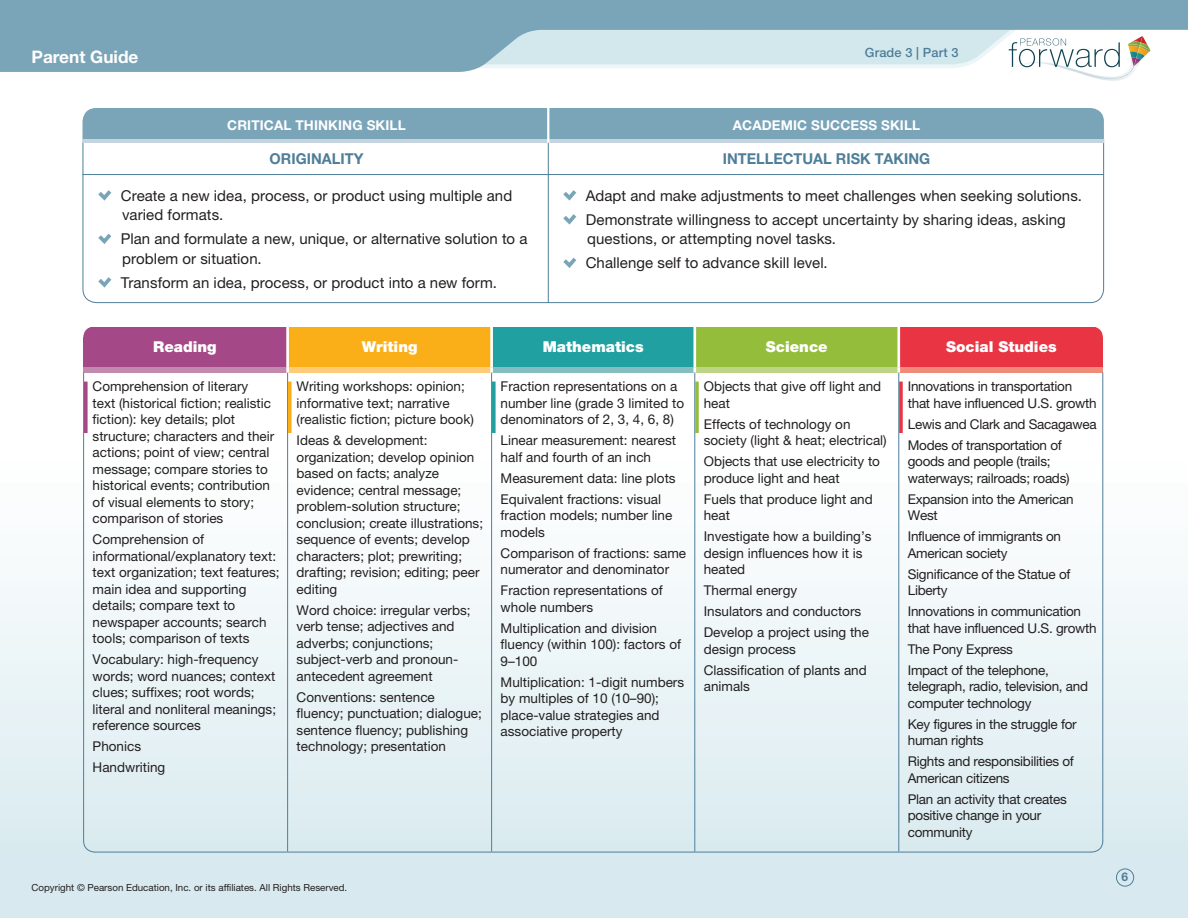
<style>
.page{position:relative;width:1188px;height:918px;background:#fff}
.page>*{position:absolute;margin:0;border:0;box-sizing:border-box;transform-origin:0 0}
.t1{font:700 17.25px "Helvetica Neue LT Std";color:#fff}
.t2{font:15px/19.5px "Helvetica Neue LT Std";letter-spacing:.005em;color:#231f20}
.t3{font:900 15px "Helvetica Neue LT Std";color:#fff}
.t4{font:700 15px "Helvetica Neue LT Std";color:#4f7e99}
.t5{font:13.5px/16.5px "Helvetica Neue LT Std";color:#231f20}
.t6{font:13.5px/16.5px "Helvetica Neue LT Std";letter-spacing:-.02em;color:#231f20}
.t7{font:700 13.5px "Helvetica Neue LT Std";letter-spacing:.01em;color:#fff}
.t8{font:500 12.75px "Helvetica Neue LT Std";letter-spacing:.01em;color:#4f7e99}
.t9{font:700 12px "Helvetica Neue LT Std";color:#4f7e99}
.t10{font:9.75px "Helvetica Neue LT Std";color:#231f20}
</style>
<div class="page">
<div style="left:0;top:0;width:1188px;height:918px;background:linear-gradient(to bottom,#fff,#ddedf1)"></div>
<div style="left:84px;top:327px;width:204px;height:41px;background:#a44888"></div>
<div style="left:288px;top:327px;width:204px;height:41px;background:#faaf18"></div>
<div style="left:492px;top:327px;width:203px;height:41px;background:#20a0a1"></div>
<div style="left:695px;top:327px;width:204px;height:41px;background:#95bd3c"></div>
<div style="left:899px;top:327px;width:204px;height:41px;background:#e83443"></div>
<div style="left:84px;top:368px;width:204px;height:5px;background:#c189ae"></div>
<div style="left:288px;top:368px;width:204px;height:5px;background:#fecc79"></div>
<div style="left:492px;top:368px;width:203px;height:5px;background:#84bec0"></div>
<div style="left:695px;top:368px;width:204px;height:5px;background:#bdd386"></div>
<div style="left:899px;top:368px;width:204px;height:5px;background:#f08b7c"></div>
<hr style="left:83px;top:373px;width:1px;height:468px;background:#4f7e99">
<hr style="left:287px;top:373px;width:1px;height:468px;background:#4f7e99">
<hr style="left:491px;top:373px;width:1px;height:468px;background:#4f7e99">
<hr style="left:694px;top:373px;width:1px;height:468px;background:#4f7e99">
<hr style="left:898px;top:373px;width:1px;height:468px;background:#4f7e99">
<hr style="left:1102px;top:373px;width:1px;height:468px;background:#4f7e99">
<hr style="left:286px;top:327px;width:3px;height:41px;background:#fff">
<hr style="left:490px;top:327px;width:3px;height:41px;background:#fff">
<hr style="left:693px;top:327px;width:3px;height:41px;background:#fff">
<hr style="left:897px;top:327px;width:3px;height:41px;background:#fff">
<svg style="left:286px;top:368px;width:3px;height:5px"></svg>
<svg style="left:490px;top:368px;width:3px;height:5px"></svg>
<svg style="left:693px;top:368px;width:3px;height:5px"></svg>
<svg style="left:897px;top:368px;width:3px;height:5px"></svg>
<hr style="left:899px;top:852px;width:193px;height:1px;background:#4f7e99">
<hr style="left:94px;top:852px;width:194px;height:1px;background:#4f7e99">
<hr style="left:288px;top:852px;width:204px;height:1px;background:#4f7e99">
<hr style="left:492px;top:852px;width:203px;height:1px;background:#4f7e99">
<hr style="left:695px;top:852px;width:204px;height:1px;background:#4f7e99">
<svg style="left:83px;top:326px;width:12px;height:12px"></svg>
<svg style="left:1092px;top:326px;width:12px;height:12px"></svg>
<svg style="left:84px;top:382px;width:4px;height:51px"></svg>
<svg style="left:288px;top:382px;width:4px;height:51px"></svg>
<svg style="left:492px;top:382px;width:4px;height:51px"></svg>
<svg style="left:695px;top:382px;width:4px;height:51px"></svg>
<svg style="left:899px;top:382px;width:4px;height:51px"></svg>
<svg style="left:83px;top:840px;width:13px;height:13px"></svg>
<svg style="left:1091px;top:840px;width:13px;height:13px"></svg>
<svg style="left:82px;top:138px;width:1022px;height:165px"></svg>
<hr style="left:548px;top:134px;width:1px;height:169px;background:#4f7e99">
<div style="left:83px;top:108px;width:1021px;height:31px;background:#7aa5b9"></div>
<hr style="left:82px;top:139px;width:1022px;height:4px;background:#c5d4df">
<hr style="left:547px;top:108px;width:2px;height:35px;background:#fff">
<hr style="left:82px;top:174px;width:1022px;height:1px;background:#4f7e99">
<svg style="left:94px;top:186px;width:21px;height:17px"></svg>
<svg style="left:94px;top:230px;width:21px;height:17px"></svg>
<svg style="left:94px;top:273px;width:21px;height:17px"></svg>
<svg style="left:559px;top:186px;width:21px;height:17px"></svg>
<svg style="left:559px;top:210px;width:21px;height:17px"></svg>
<svg style="left:559px;top:254px;width:21px;height:17px"></svg>
<svg style="left:0;top:0;width:1188px;height:73px;background:#99bbca"></svg>
<svg style="left:1007px;top:36px;width:143px;height:45px"></svg>
<div style="left:1116px;top:869px;width:18px;height:18px;border:1px solid #4f7e99;border-radius:50%"></div>
<p class="t1" style="left:32px;top:46px;width:109px">PARENT GUIDE</p>
<p class="t8" style="left:865px;top:44px;width:95px">Grade 3 | Part 3</p>
<p class="t7" style="left:227px;top:116px;width:180px">CRITICAL THINKING SKILL</p>
<p class="t7" style="left:733px;top:116px;width:189px">ACADEMIC SUCCESS SKILL</p>
<p class="t4" style="left:723px;top:149px;width:15px">INTELLECTUAL</p>
<p class="t4" style="left:836px;top:149px;width:20px">RISK</p>
<p class="t4" style="left:875px;top:149px;width:20px">TAKING</p>
<p class="t2" style="left:121px;top:185px;width:393px">Create a new idea, process, or product using multiple and varied formats.</p>
<p class="t2" style="left:121px;top:229px;width:408px">Plan and formulate a new, unique, or alternative solution to a problem or situation.</p>
<p class="t2" style="left:121px;top:272px;width:378px">Transform an idea, process, or product into a new form.</p>
<p class="t4" style="left:270px;top:149px;width:10px">ORIGINALIT</p>
<p class="t4" style="left:354px;top:149px;width:11px">Y</p>
<p class="t2" style="left:586px;top:183px;width:498px;line-height:24px">Adapt and make adjustments to meet challenges when seeking solutions.<br>Demonstrate willingness to accept uncertainty by sharing ideas, asking</p>
<p class="t2" style="left:586px;top:227px;width:252px;line-height:24px">questions, or attempting novel tasks.<br>Challenge self to advance skill level.</p>
<p class="t3" style="left:153px;top:338px;width:65px">Reading</p>
<p class="t3" style="left:362px;top:338px;width:57px">Writing</p>
<p class="t3" style="left:543px;top:338px;width:102px">Mathematics</p>
<p class="t3" style="left:766px;top:338px;width:63px">Science</p>
<p class="t3" style="left:946px;top:338px;width:112px">Social Studies</p>
<p class="t5" style="left:93px;top:378px;width:183px">Comprehension of literary text (historical fiction; realistic fiction): key details; plot structure; characters and their actions; point of view; central message; compare stories to historical events; contribution of visual elements to story; comparison of stories</p>
<p class="t5" style="left:93px;top:531px;width:188px">Comprehension of informational/explanatory text: text organization; text features; main idea and supporting details; compare text to newspaper accounts; search tools; comparison of texts</p>
<p class="t5" style="left:93px;top:651px;width:185px">Vocabulary: high-frequency words; word nuances; context clues; suffixes; root words; literal and nonliteral meanings; reference sources</p>
<p class="t5" style="left:93px;top:736px;width:74px;line-height:21px">Phonics<br>Handwriting</p>
<p class="t5" style="left:704px;top:378px;width:179px">Objects that give off light and heat</p>
<p class="t5" style="left:704px;top:415px;width:185px">Effects of technology on society (light &amp; heat; electrical)</p>
<p class="t5" style="left:704px;top:453px;width:178px">Objects that use electricity to produce light and heat</p>
<p class="t5" style="left:704px;top:490px;width:171px">Fuels that produce light and heat</p>
<p class="t5" style="left:704px;top:528px;width:169px">Investigate how a building’s design influences how it is heated</p>
<p class="t5" style="left:704px;top:580px;width:167px;line-height:21px">Thermal energy<br>Insulators and conductors<br>Develop a project using the</p>
<p class="t5" style="left:704px;top:638px;width:165px;line-height:21px">design process<br>Classification of plants and</p>
<p class="t5" style="left:704px;top:678px;width:48px">animals</p>
<p class="t5" style="left:501px;top:378px;width:185px">Fraction representations on a number line (grade 3 limited to denominators of 2, 3, 4, 6, 8)</p>
<p class="t5" style="left:501px;top:432px;width:177px">Linear measurement: nearest half and fourth of an inch</p>
<p class="t5" style="left:501px;top:467px;width:177px;line-height:21px">Measurement data: line plots<br>Equivalent fractions: visual</p>
<p class="t5" style="left:501px;top:507px;width:173px">fraction models; number line models</p>
<p class="t5" style="left:501px;top:544px;width:187px">Comparison of fractions: same numerator and denominator</p>
<p class="t5" style="left:501px;top:582px;width:164px">Fraction representations of whole numbers</p>
<p class="t5" style="left:501px;top:619px;width:182px">Multiplication and division fluency (within 100): factors of<br>9–100</p>
<p class="t5" style="left:501px;top:673px;width:185px">Multiplication: 1-digit numbers by multiples of 10 (10–90); place-value strategies and associative property</p>
<p class="t6" style="left:908px;top:378px;width:190px">Innovations in transportation that have influenced U.S. growth</p>
<p class="t6" style="left:908px;top:413px;width:190px;line-height:21px">Lewis and Clark and Sacagawea<br>Modes of transportation of</p>
<p class="t6" style="left:908px;top:453px;width:163px">goods and people (trails; waterways; railroads; roads)</p>
<p class="t6" style="left:908px;top:490px;width:167px">Expansion into the American<br>West</p>
<p class="t6" style="left:908px;top:528px;width:155px">Influence of immigrants on<br>American society</p>
<p class="t6" style="left:908px;top:565px;width:164px">Significance of the Statue of<br>Liberty</p>
<p class="t6" style="left:908px;top:603px;width:190px">Innovations in communication that have influenced U.S. growth</p>
<p class="t6" style="left:908px;top:638px;width:143px;line-height:21px">The Pony Express<br>Impact of the telephone,</p>
<p class="t6" style="left:908px;top:678px;width:182px">telegraph, radio, television, and computer technology</p>
<p class="t6" style="left:908px;top:715px;width:170px">Key figures in the struggle for human rights</p>
<p class="t6" style="left:908px;top:753px;width:168px">Rights and responsibilities of<br>American citizens</p>
<p class="t6" style="left:908px;top:790px;width:160px">Plan an activity that creates positive change in your community</p>
<p class="t5" style="left:297px;top:378px;width:179px">Writing workshops: opinion; informative text; narrative (realistic fiction; picture book)</p>
<p class="t5" style="left:297px;top:432px;width:188px">Ideas &amp; development: organization; develop opinion based on facts; analyze evidence; central message; problem-solution structure; conclusion; create illustrations; sequence of events; develop characters; plot; prewriting; drafting; revision; editing; peer editing</p>
<p class="t5" style="left:297px;top:601px;width:176px">Word choice: irregular verbs; verb tense; adjectives and adverbs; conjunctions; subject-verb and pronoun&shy;antecedent agreement</p>
<p class="t5" style="left:297px;top:688px;width:187px">Conventions: sentence fluency; punctuation; dialogue; sentence fluency; publishing technology; presentation</p>
<p class="t10" style="left:32px;top:882px;width:317px">Copyright © Pearson Education, Inc. or its affiliates. All Rights Reserved.</p>
<p class="t9" style="left:1121px;top:870px;width:8px">6</p>
</div>
